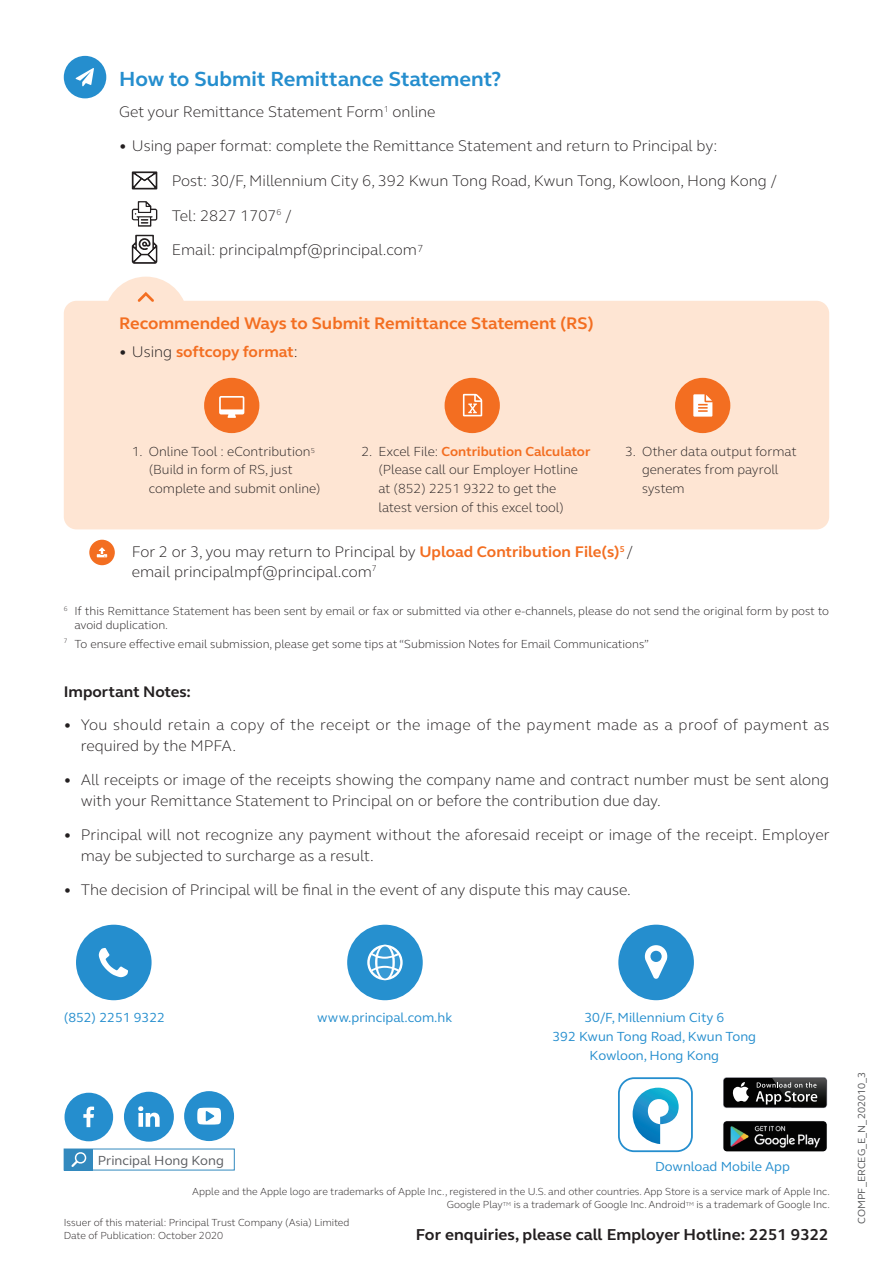
<style>
.page{position:relative;width:893px;height:1263px;background:#fff}
.page>*{position:absolute;margin:0;border:0;box-sizing:border-box;transform-origin:0 0}
.t1{font:700 21px "FS Elliot Pro";color:#258ece}
.t2{font:700 17.25px "FS Elliot Pro";color:#f36e21}
.t3{font:700 16.2px "FS Elliot Pro";letter-spacing:.005em;color:#231f20}
.t4{font:300 15.75px/21px "FS Elliot Pro";color:#231f20}
.t5{font:300 15.75px/21px "FS Elliot Pro";letter-spacing:.025em;color:#231f20}
.t6{font:700 15.75px "FS Elliot Pro";letter-spacing:-.005em;color:#f36e21}
.t7{font:700 15.75px "FS Elliot Pro";color:#231f20}
.t8{font:300 13.5px "FS Elliot Pro";color:#231f20}
.t9{font:13.5px/19px "FS Elliot Pro";color:#258ece;text-align:center}
.t10{font:700 13.5px "FS Elliot Pro";color:#f36e21}
.t11{font:13.5px "FS Elliot Pro";color:#5a5c60}
.t12{font:300 12px/14.2px "FS Elliot Pro";color:#231f20}
.t13{font:300 10.5px/13.5px "FS Elliot Pro";color:#231f20}
.t14{font:10.5px "FS Elliot Pro";color:#57585a}
.s1{font-weight:300;color:#231f20}
.s2{font-weight:700;color:#f36e21}
</style>
<div class="page">
<div style="left:64px;top:301px;width:765px;height:228px;background:#fee5d3;border-radius:13px"></div>
<div style="left:64px;top:56px;width:42px;height:42px;background:#258ece;border-radius:50%"></div>
<svg style="left:76px;top:68px;width:18px;height:18px"></svg>
<svg style="left:132px;top:171px;width:25px;height:18px"></svg>
<svg style="left:132px;top:201px;width:25px;height:26px"></svg>
<svg style="left:132px;top:235px;width:25px;height:29px"></svg>
<div style="left:89px;top:540px;width:26px;height:25px;background:#f36e21;border-radius:50%"></div>
<svg style="left:97px;top:547px;width:10px;height:10px"></svg>
<svg style="left:108px;top:277px;width:76px;height:25px"></svg>
<div style="left:675px;top:378px;width:55px;height:55px;background:#f36e21;border-radius:50%"></div>
<svg style="left:693px;top:394px;width:19px;height:23px"></svg>
<div style="left:445px;top:378px;width:55px;height:55px;background:#f36e21;border-radius:50%"></div>
<svg style="left:463px;top:394px;width:19px;height:22px"></svg>
<div style="left:204px;top:378px;width:55px;height:55px;background:#f36e21;border-radius:50%"></div>
<svg style="left:219px;top:396px;width:25px;height:22px"></svg>
<div style="left:64px;top:1149px;width:28px;height:21px;background:#3289be"></div>
<svg style="left:71px;top:1152px;width:16px;height:15px"></svg>
<div style="left:124px;top:1092px;width:50px;height:50px;background:#258ece;border-radius:50%"></div>
<svg style="left:138px;top:1106px;width:22px;height:21px"></svg>
<div style="left:65px;top:1093px;width:48px;height:48px;background:#258ece;border-radius:50%"></div>
<svg style="left:83px;top:1106px;width:11px;height:21px"></svg>
<svg style="left:723px;top:1077px;width:104px;height:31px"></svg>
<div style="left:724px;top:1078px;width:102px;height:29px;background:#030303;border-radius:3px"></div>
<svg style="left:732px;top:1082px;width:17px;height:20px"></svg>
<img style="left:772px;top:1077px;width:53px;height:31px">
<img style="left:772px;top:1078px;width:54px;height:29px">
<svg style="left:756px;top:1082px;width:61px;height:22px"></svg>
<img style="left:723px;top:1121px;width:104px;height:30px">
<div style="left:618px;top:1077px;width:75px;height:75px;border:2px solid #258ece;border-radius:15px"></div>
<svg style="left:619px;top:1078px;width:73px;height:73px"></svg>
<div style="left:184px;top:1091px;width:50px;height:50px;background:#258ece;border-radius:50%"></div>
<svg style="left:197px;top:1108px;width:24px;height:16px"></svg>
<div style="left:618px;top:925px;width:76px;height:75px;background:#258ece;border-radius:50%"></div>
<svg style="left:645px;top:945px;width:22px;height:34px"></svg>
<div style="left:76px;top:925px;width:76px;height:75px;background:#258ece;border-radius:50%"></div>
<svg style="left:99px;top:948px;width:29px;height:29px"></svg>
<div style="left:347px;top:925px;width:76px;height:75px;background:#2690cf;border-radius:50%"></div>
<svg style="left:367px;top:945px;width:36px;height:35px"></svg>
<svg style="left:370px;top:947px;width:30px;height:31px"></svg>
<svg style="left:375px;top:945px;width:20px;height:35px"></svg>
<div style="left:377px;top:946px;width:15px;height:32px;background:#379ad5;border-radius:50%"></div>
<svg style="left:371px;top:953px;width:28px;height:6px"></svg>
<svg style="left:371px;top:966px;width:28px;height:5px"></svg>
<h1 class="t1" style="left:119px;top:64px;width:384px">How to Submit Remittance Statement?</h1>
<p class="t4" style="left:119px;top:101px;width:318px">Get your Remittance Statement Form<sup>1</sup> online</p>
<p class="t4" style="left:119px;top:135px;width:600px">• Using paper format: complete the Remittance Statement and return to Principal by:</p>
<p class="t4" style="left:172px;top:169px;width:606px">Post: 30/F, Millennium City 6, 392 Kwun Tong Road, Kwun Tong, Kowloon, Hong Kong /</p>
<p class="t4" style="left:172px;top:198px;width:253px;line-height:33.8px">Tel: 2827 1707<sup>6</sup> /<br>Email: principalmpf@principal.com<sup>7</sup></p>
<p class="t2" style="left:119px;top:311px;width:476px">Recommended Ways to Submit Remittance Statement (RS)</p>
<p class="t6" style="left:119px;top:341px;width:180px"><span class="s1">• Using</span> softcopy format<span class="s1">:</span></p>
<p class="t8" style="left:132px;top:442px;width:185px">1. Online Tool : eContribution<sup>5</sup></p>
<p class="t10" style="left:361px;top:442px;width:230px"><span class="s1">2. Excel File:</span> Contribution Calculator</p>
<p class="t8" style="left:625px;top:442px;width:173px">3. Other data output format</p>
<p class="t8" style="left:149px;top:461px;width:145px">(Build in form of RS, just</p>
<p class="t8" style="left:378px;top:461px;width:201px">(Please call our Employer Hotline</p>
<p class="t8" style="left:642px;top:461px;width:138px">generates from payroll</p>
<p class="t8" style="left:149px;top:480px;width:173px">complete and submit online)</p>
<p class="t8" style="left:378px;top:480px;width:179px">at (852) 2251 9322 to get the</p>
<p class="t8" style="left:642px;top:480px;width:44px">system</p>
<p class="t8" style="left:378px;top:498px;width:187px">latest version of this excel tool)</p>
<p class="t4" style="left:132px;top:542px;width:503px;line-height:19.5px">For 2 or 3, you may return to Principal by <span class="s2">Upload Contribution File(s)</span><sup>5</sup> / email principalmpf@principal.com<sup>7</sup></p>
<p class="t12" style="left:74px;top:603px;width:756px;text-indent:-11px"><sup>6</sup> If this Remittance Statement has been sent by email or fax or submitted via other e-channels, please do not send the original form by post to avoid duplication.</p>
<p class="t12" style="left:64px;top:636px;width:587px"><sup>7</sup> To ensure effective email submission, please get some tips at “Submission Notes for Email Communications”</p>
<p class="t7" style="left:64px;top:681px;width:129px">Important Notes:</p>
<p class="t5" style="left:81px;top:714px;width:750px;text-indent:-17px">• You should retain a copy of the receipt or the image of the payment made as a proof of payment as required by the MPFA.</p>
<p class="t4" style="left:81px;top:769px;width:750px;text-indent:-17px">• All receipts or image of the receipts showing the company name and contract number must be sent along with your Remittance Statement to Principal on or before the contribution due day.</p>
<p class="t4" style="left:81px;top:823px;width:750px;text-indent:-17px">• Principal will not recognize any payment without the aforesaid receipt or image of the receipt. Employer may be subjected to surcharge as a result.</p>
<p class="t4" style="left:64px;top:878px;width:569px">• The decision of Principal will be final in the event of any dispute this may cause.</p>
<p class="t9" style="left:64px;top:1007px;width:103px">(852) 2251 9322</p>
<p class="t9" style="left:317px;top:1007px;width:137px">www.principal.com.hk</p>
<p class="t9" style="left:552px;top:1007px;width:205px">30/F, Millennium City 6<br>392 Kwun Tong Road, Kwun Tong<br>Kowloon, Hong Kong</p>
<p class="t11" style="left:98px;top:1151px;width:128px">Principal Hong Kong</p>
<p class="t9" style="left:655px;top:1156px;width:136px">Download Mobile App</p>
<p class="t13" style="left:192px;top:1184px;width:639px;text-align:right">Apple and the Apple logo are trademarks of Apple Inc., registered in the U.S. and other countries. App Store is a service mark of Apple Inc.<br>Google Play<sup>TM</sup> is a trademark of Google Inc. Android<sup>TM</sup> is a trademark of Google Inc.</p>
<p class="t13" style="left:64px;top:1215px;width:287px">Issuer of this material: Principal Trust Company (Asia) Limited<br>Date of Publication: October 2020</p>
<p class="t3" style="left:416px;top:1224px;width:414px">For enquiries, please call Employer Hotline: 2251 9322</p>
<p class="t14" style="left:855px;top:1224px;width:153px;rotate:-90deg">COMPF_ERCEG_E_N_202010_3</p>
</div>
